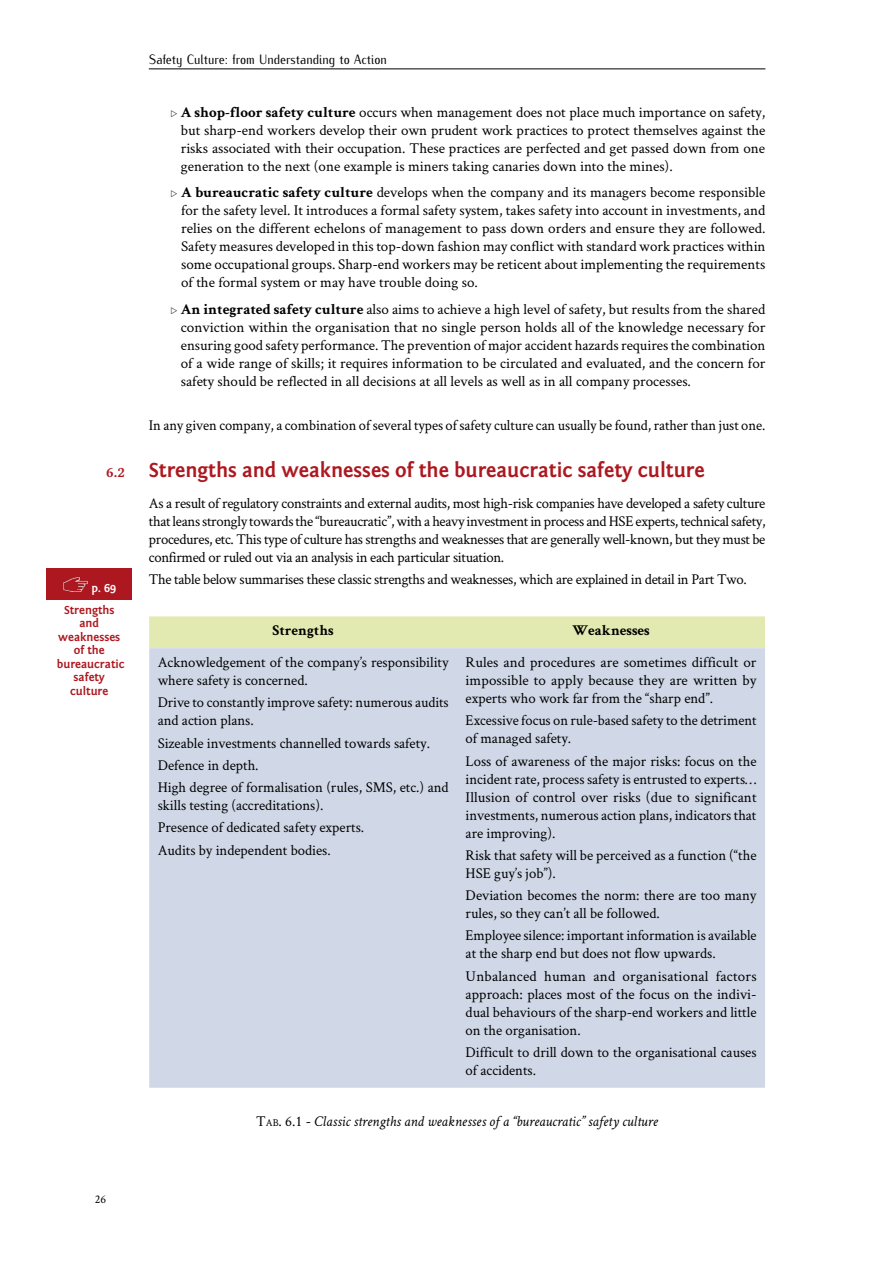
<style>
.page{position:relative;width:893px;height:1263px;background:#fff}
.page>*{position:absolute;margin:0;border:0;box-sizing:border-box;transform-origin:0 0}
.TITRE_Section_1_1{font:700 21px "Fontin Sans";color:#ad1820}
.Texte_courant_201{font:15px/18px "Crimson Text";color:#000}
.Texte_courant_201-2{font:15px "Crimson Text";letter-spacing:-.02em;color:#000}
.Texte_courant_201-3{font:italic 15px "Crimson Text";color:#000}
.Texte_courant_201-4{font:700 15px "Crimson Text";color:#000}
.t1{font:13.5px "Kurier Cond";color:#000}
.Txt_picto_index_roug{font:700 12px/13.5px "Fontin Sans";color:#ad1820;text-align:center}
.Txt_picto_Index{font:700 12px "Fontin Sans";color:#fff}
.t2{font:12px "Crimson Text";color:#000}
.s1{font-family:"Lin Libertine"}
.s2{font-weight:700}
.s3{font-family:"Lin Libertine OB";font-weight:400;font-size:15px}
.s4{font-style:normal}
.s5{font-style:normal;font-size:10.5px}
</style>
<div class="page">
<hr style="left:149px;top:69px;width:616px;height:1px;background:#000">
<div style="left:149px;top:616px;width:616px;height:32px;background:#e2eab1"></div>
<div style="left:149px;top:648px;width:616px;height:440px;background:#d0d8e7"></div>
<div style="left:47px;top:568px;width:85px;height:135px;background:#ad1820"></div>
<div style="left:38px;top:600px;width:102px;height:106px;background:#fff"></div>
<img style="left:62px;top:576px;width:25px;height:16px">
<p class="t1" style="left:149px;top:49px;width:239px">Safety Culture: from Understanding to Action</p>
<p class="Texte_courant_201" style="left:181px;top:102px;width:586px;text-align:justify;text-indent:-11px"><span class="s1">▷</span> <span class="s2">A shop-floor safety culture</span> occurs when management does not place much importance on safety, but sharp-end workers develop their own prudent work practices to protect themselves against the risks associated with their occupation. These practices are perfected and get passed down from one generation to the next (one example is miners taking canaries down into the mines).</p>
<p class="Texte_courant_201" style="left:181px;top:183px;width:586px;text-align:justify;text-indent:-11px"><span class="s1">▷</span> <span class="s2">A bureaucratic safety culture</span> develops when the company and its managers become responsible for the safety level. It introduces a formal safety system, takes safety into account in investments, and relies on the different echelons of management to pass down orders and ensure they are followed.<br>Safety measures developed in this top-down fashion may conflict with standard work practices within some occupational groups. Sharp-end workers may be reticent about implementing the requirements of the formal system or may have trouble doing so.</p>
<p class="Texte_courant_201" style="left:181px;top:299px;width:586px;text-align:justify;text-indent:-11px"><span class="s1">▷</span> <span class="s2">An integrated safety culture</span> also aims to achieve a high level of safety, but results from the shared conviction within the organisation that no single person holds all of the knowledge necessary for ensuring good safety performance. The prevention of major accident hazards requires the combination of a wide range of skills; it requires information to be circulated and evaluated, and the concern for safety should be reflected in all decisions at all levels as well as in all company processes.</p>
<p class="Texte_courant_201" style="left:149px;top:416px;width:618px">In any given company, a combination of several types of safety culture can usually be found, rather than just one.</p>
<h2 class="TITRE_Section_1_1" style="left:106px;top:458px;width:600px"><span class="s3">6.2</span> Strengths and weaknesses of the bureaucratic safety culture</h2>
<p class="Texte_courant_201" style="left:149px;top:493px;width:618px;text-align:justify">As a result of regulatory constraints and external audits, most high-risk companies have developed a safety culture that leans strongly towards the “bureaucratic”, with a heavy investment in process and HSE experts, technical safety, procedures, etc. This type of culture has strengths and weaknesses that are generally well-known, but they must be confirmed or ruled out via an analysis in each particular situation.</p>
<p class="Texte_courant_201-2" style="left:149px;top:569px;width:600px">The table below summarises these classic strengths and weaknesses, which are explained in detail in Part Two.</p>
<p class="Texte_courant_201-4" style="left:273px;top:621px;width:63px">Strengths</p>
<p class="Texte_courant_201-4" style="left:572px;top:621px;width:79px">Weaknesses</p>
<p class="Texte_courant_201" style="left:158px;top:653px;width:292px">Acknowledgement of the company’s responsibility where safety is concerned.</p>
<p class="Texte_courant_201" style="left:158px;top:693px;width:292px">Drive to constantly improve safety: numerous audits and action plans.</p>
<p class="Texte_courant_201" style="left:158px;top:733px;width:274px">Sizeable investments channelled towards safety.</p>
<p class="Texte_courant_201" style="left:158px;top:756px;width:102px">Defence in depth.</p>
<p class="Texte_courant_201" style="left:158px;top:778px;width:292px">High degree of formalisation (rules, SMS, etc.) and skills testing (accreditations).</p>
<p class="Texte_courant_201" style="left:158px;top:818px;width:208px">Presence of dedicated safety experts.</p>
<p class="Texte_courant_201" style="left:158px;top:840px;width:175px">Audits by independent bodies.</p>
<p class="Txt_picto_Index" style="left:91px;top:581px;width:26px">p. 69</p>
<p class="Txt_picto_index_roug" style="left:57px;top:603px;width:69px">Strengths and weaknesses of the bureaucratic safety culture</p>
<p class="Texte_courant_201" style="left:466px;top:653px;width:292px;text-align:justify">Rules and procedures are sometimes difficult or impossible to apply because they are written by experts who work far from the “sharp end”.</p>
<p class="Texte_courant_201" style="left:466px;top:711px;width:292px">Excessive focus on rule-based safety to the detriment of managed safety.</p>
<p class="Texte_courant_201" style="left:466px;top:751px;width:292px;text-align:justify">Loss of awareness of the major risks: focus on the incident rate, process safety is entrusted to experts… Illusion of control over risks (due to significant investments, numerous action plans, indicators that are improving).</p>
<p class="Texte_courant_201" style="left:466px;top:846px;width:292px">Risk that safety will be perceived as a function (“the<br>HSE guy’s job”).</p>
<p class="Texte_courant_201" style="left:466px;top:886px;width:292px">Deviation becomes the norm: there are too many rules, so they can’t all be followed.</p>
<p class="Texte_courant_201" style="left:466px;top:926px;width:292px">Employee silence: important information is available at the sharp end but does not flow upwards.</p>
<p class="Texte_courant_201" style="left:466px;top:966px;width:292px;text-align:justify">Unbalanced human and organisational factors approach: places most of the focus on the indivi&shy;dual behaviours of the sharp-end workers and little on the organisation.</p>
<p class="Texte_courant_201" style="left:466px;top:1043px;width:292px">Difficult to drill down to the organisational causes of accidents.</p>
<p class="t2" style="left:95px;top:1191px;width:13px">26</p>
<p class="Texte_courant_201-3" style="left:256px;top:1113px;width:403px"><span class="s4">T</span><span class="s5">ab</span><span class="s4">.</span> <span class="s4">6.1 -</span> Classic strengths and weaknesses of a “bureaucratic” safety culture</p>
</div>
